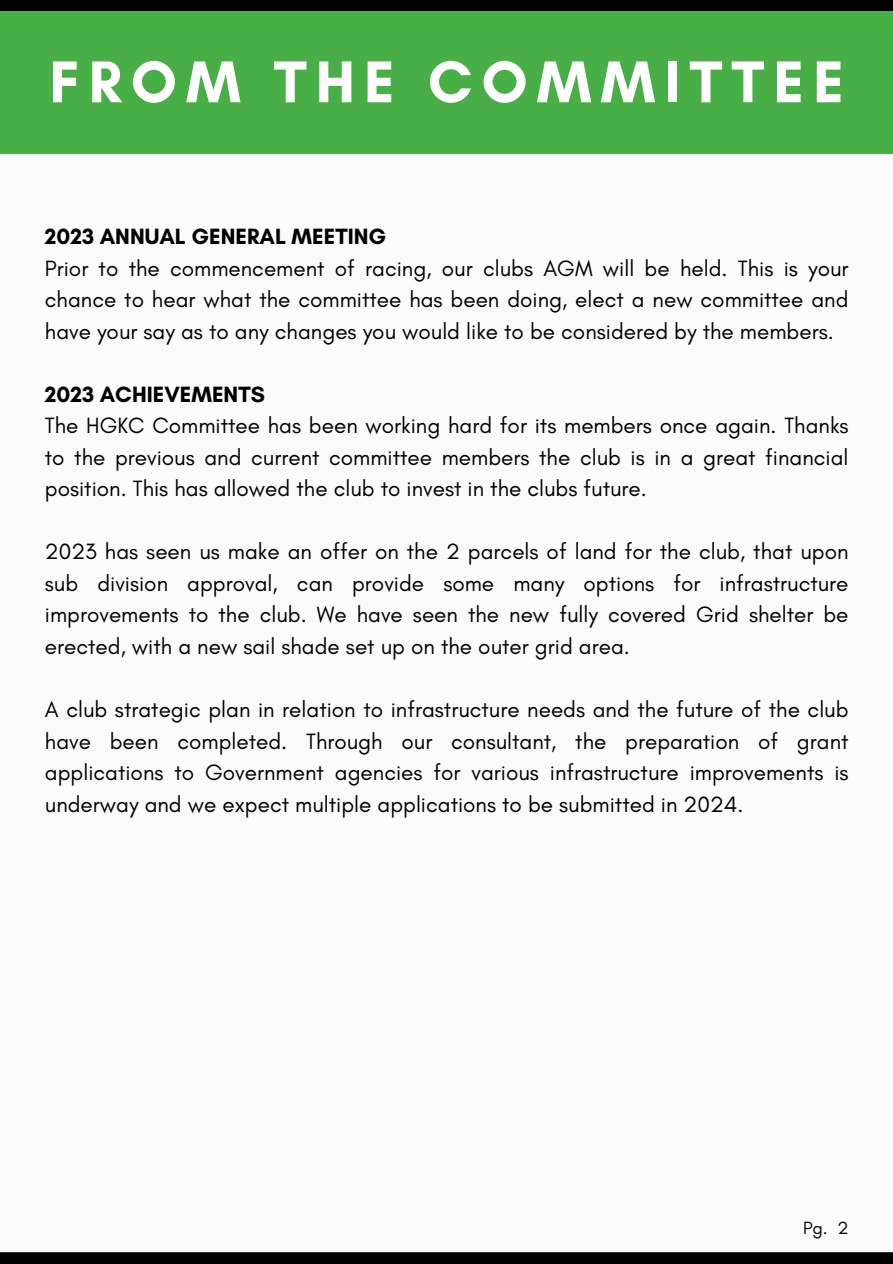
<style>
.page{position:relative;width:893px;height:1264px;background:#fff}
.page>*{position:absolute;margin:0;border:0;box-sizing:border-box;transform-origin:0 0}
.t1{font:700 60px "Glacial Indifference";letter-spacing:.15em;color:#fff}
.t2{font:22.5px/31.5px "Glacial Indifference";color:#000}
.t3{font:18px "Glacial Indifference";color:#000}
.s1{font-weight:700}
</style>
<div class="page">
<div style="left:0;top:0;width:892px;height:1263px;background:#f9faf9"></div>
<div style="left:0;top:1252px;width:892px;height:11px;background:#000"></div>
<div style="left:0;top:0;width:892px;height:11px;background:#000"></div>
<div style="left:0;top:11px;width:892px;height:143px;background:#47af46"></div>
<h1 class="t1" style="left:49px;top:45px;width:796px">FROM THE COMMITTEE</h1>
<h2 class="t2" style="left:45px;top:221px;width:805px"><span class="s1">2023 ANNUAL GENERAL MEETING<br></span>Prior to the commencement of racing, our clubs AGM will be held. This is your chance to hear what the committee has been doing, elect a new committee and have your say as to any changes you would like to be considered by the members.</h2>
<h2 class="t2" style="left:45px;top:378px;width:805px"><span class="s1">2023 ACHIEVEMENTS<br></span>The HGKC Committee has been working hard for its members once again. Thanks to the previous and current committee members the club is in a great financial position. This has allowed the club to invest in the clubs future.</h2>
<h2 class="t2" style="left:45px;top:536px;width:805px;text-align:justify">2023 has seen us make an offer on the 2 parcels of land for the club, that upon sub division approval, can provide some many options for infrastructure improvements to the club. We have seen the new fully covered Grid shelter be erected, with a new sail shade set up on the outer grid area.</h2>
<p class="t2" style="left:45px;top:693px;width:805px;text-align:justify">A club strategic plan in relation to infrastructure needs and the future of the club have been completed. Through our consultant, the preparation of grant applications to Government agencies for various infrastructure improvements is underway and we expect multiple applications to be submitted in 2024.</p>
<h2 class="t3" style="left:803px;top:1216px;width:47px">Pg. 2</h2>
</div>
